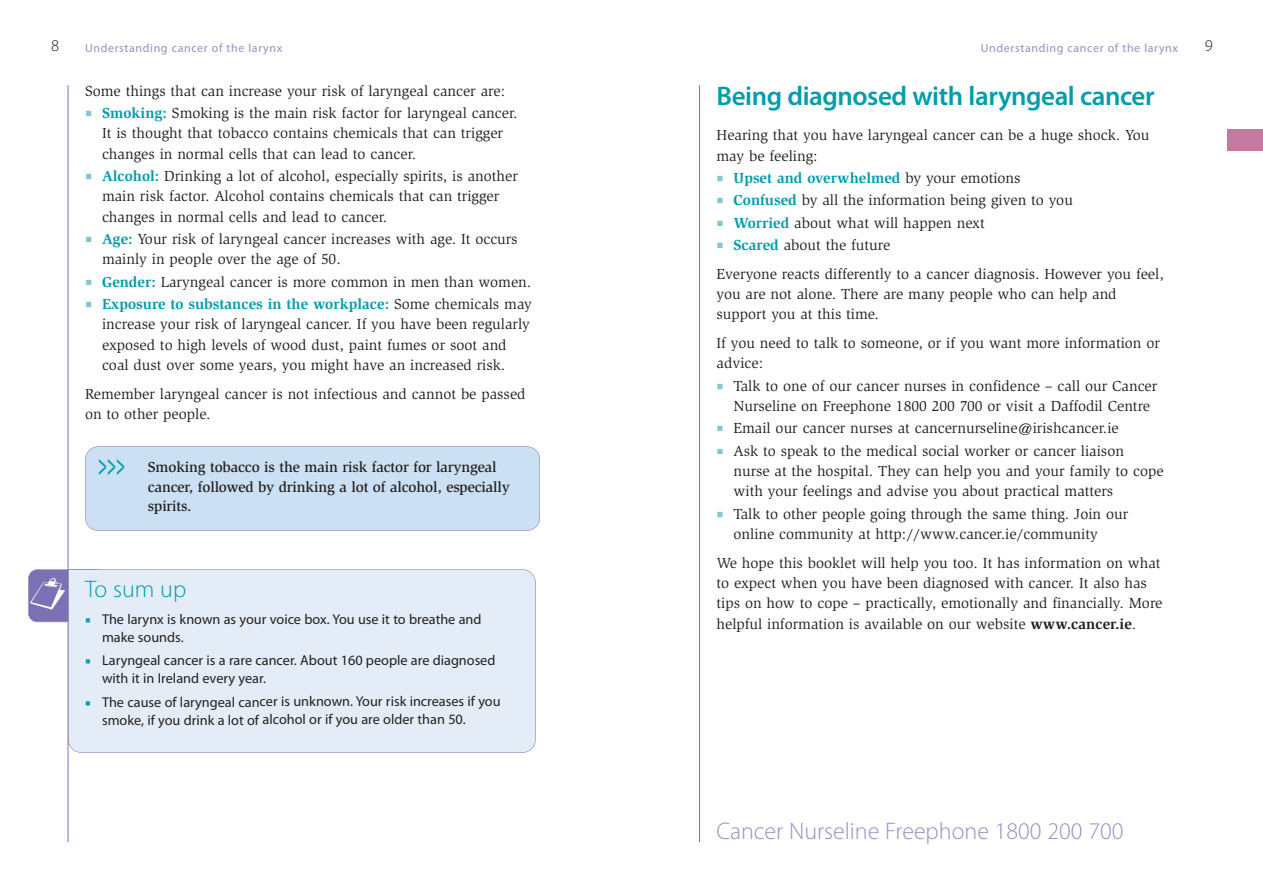
<style>
.page{position:relative;width:1263px;height:893px;background:#fff}
.page>*{position:absolute;margin:0;border:0;box-sizing:border-box;transform-origin:0 0}
.t1{font:600 27px "Myriad Pro";letter-spacing:-.015em;color:#009dad}
.t2{font:300 24px "Myriad Pro";color:#9c8dc3}
.t3{font:300 24px "Myriad Pro";color:#009dad}
.t4{font:300 16.5px "Myriad Pro";color:#231f20}
.t5{font:15px/20.2px "Slimbach Std";color:#231f20}
.t6{font:500 15px/19.5px "Slimbach Std";letter-spacing:-.01em;color:#231f20}
.t7{font:700 15px "Slimbach Std";color:#009dad}
.t8{font:14.25px/18px "Myriad Pro";color:#231f20}
.t9{font:12px "Myriad Pro";letter-spacing:.05em;color:#9c8dc3}
.s1{font-family:"Minion Pro";font-size:18px;color:#81c6d0}
.s2{font-weight:700;color:#009dad}
.s3{font-family:"Minion Pro";font-weight:400;font-size:18px;color:#81c6d0}
.s4{font-weight:400;color:#231f20}
.s5{font-weight:700}
.s6{font-family:"Myriad Pro";font-weight:600;font-size:30px;color:#009dad}
.s7{color:#fff}
.s8{font-family:"Minion Pro";color:#009dad}
</style>
<div class="page">
<hr style="left:699px;top:85px;width:1px;height:757px;background:#7a72b4">
<hr style="left:68px;top:85px;width:1px;height:757px;background:#7a72b4">
<div style="left:1227px;top:130px;width:36px;height:21px;background:#c6799e"></div>
<div style="left:29px;top:570px;width:75px;height:52px;background:#7a72b4;border-radius:9px"></div>
<div style="left:28px;top:569px;width:76px;height:53px;border:1px solid #7a72b4;border-radius:9px"></div>
<div style="left:68px;top:569px;width:468px;height:184px;background:#e4edf7"></div>
<div style="left:85px;top:447px;width:455px;height:83px;background:#cbe0f3;border-radius:13px"></div>
<div style="left:85px;top:446px;width:455px;height:85px;border:1px solid #7a72b4;border-radius:13px"></div>
<p class="t4" style="left:51px;top:39px;width:10px">8</p>
<p class="t9" style="left:85px;top:43px;width:199px">Understanding cancer of the larynx</p>
<p class="t4" style="left:1205px;top:39px;width:10px">9</p>
<p class="t5" style="left:85px;top:82px;width:422px">Some things that can increase your risk of laryngeal cancer are:</p>
<p class="t5" style="left:102px;top:104px;width:417px;text-indent:-17px"><span class="s1">■</span> <span class="s2">Smoking:</span> Smoking is the main risk factor for laryngeal cancer.<br>It is thought that tobacco contains chemicals that can trigger changes in normal cells that can lead to cancer.</p>
<p class="t5" style="left:102px;top:167px;width:417px;text-indent:-17px"><span class="s1">■</span> <span class="s2">Alcohol:</span> Drinking a lot of alcohol, especially spirits, is another main risk factor. Alcohol contains chemicals that can trigger changes in normal cells and lead to cancer.</p>
<p class="t5" style="left:102px;top:230px;width:417px;text-indent:-17px"><span class="s1">■</span> <span class="s2">Age:</span> Your risk of laryngeal cancer increases with age. It occurs mainly in people over the age of 50.</p>
<p class="t5" style="left:85px;top:273px;width:448px"><span class="s1">■</span> <span class="s2">Gender:</span> Laryngeal cancer is more common in men than women.</p>
<p class="t5" style="left:102px;top:295px;width:431px;text-indent:-17px"><span class="s1">■</span> <span class="s2">Exposure to substances in the workplace:</span> Some chemicals may increase your risk of laryngeal cancer. If you have been regularly exposed to high levels of wood dust, paint fumes or soot and coal dust over some years, you might have an increased risk.</p>
<p class="t5" style="left:85px;top:384px;width:442px">Remember laryngeal cancer is not infectious and cannot be passed on to other people.</p>
<p class="t9" style="left:981px;top:43px;width:199px">Understanding cancer of the larynx</p>
<h1 class="t1" style="left:716px;top:86px;width:440px">Being diagnosed with laryngeal cancer</h1>
<p class="t5" style="left:716px;top:126px;width:434px">Hearing that you have laryngeal cancer can be a huge shock. You may be feeling:</p>
<p class="t7" style="left:716px;top:172px;width:306px"><span class="s3">■</span> Upset and overwhelmed <span class="s4">by your emotions</span></p>
<p class="t5" style="left:716px;top:191px;width:358px"><span class="s1">■</span> <span class="s2">Confused</span> by all the information being given to you</p>
<p class="t5" style="left:716px;top:214px;width:270px"><span class="s1">■</span> <span class="s2">Worried</span> about what will happen next</p>
<p class="t5" style="left:716px;top:232px;width:449px;line-height:28.8px"><span class="s1">■</span> <span class="s2">Scared</span> about the future<br>Everyone reacts differently to a cancer diagnosis. However you feel,</p>
<p class="t5" style="left:716px;top:285px;width:402px">you are not alone. There are many people who can help and support you at this time.</p>
<p class="t5" style="left:716px;top:334px;width:445px">If you need to talk to someone, or if you want more information or advice:</p>
<p class="t5" style="left:733px;top:377px;width:425px;text-indent:-17px"><span class="s1">■</span> Talk to one of our cancer nurses in confidence – call our Cancer<br>Nurseline on Freephone 1800 200 700 or visit a Daffodil Centre</p>
<p class="t5" style="left:716px;top:419px;width:404px"><span class="s1">■</span> Email our cancer nurses at cancernurseline@irishcancer.ie</p>
<p class="t5" style="left:733px;top:442px;width:432px;text-indent:-17px"><span class="s1">■</span> Ask to speak to the medical social worker or cancer liaison nurse at the hospital. They can help you and your family to cope with your feelings and advise you about practical matters</p>
<p class="t5" style="left:733px;top:505px;width:396px;text-indent:-17px"><span class="s1">■</span> Talk to other people going through the same thing. Join our online community at http://www.cancer.ie/community</p>
<p class="t5" style="left:716px;top:554px;width:447px">We hope this booklet will help you too. It has information on what to expect when you have been diagnosed with cancer. It also has tips on how to cope – practically, emotionally and financially. More helpful information is available on our website <span class="s5">www.cancer.ie</span>.</p>
<p class="t6" style="left:148px;top:459px;width:363px;text-indent:-50px"><span class="s6">&gt;&gt;&gt;</span> Smoking tobacco is the main risk factor for laryngeal cancer, followed by drinking a lot of alcohol, especially spirits.</p>
<h2 class="t3" style="left:27px;top:580px;width:161px"><span class="s7">▪</span> To sum up</h2>
<p class="t8" style="left:102px;top:611px;width:381px;text-indent:-17px"><span class="s8">■</span> The larynx is known as your voice box. You use it to breathe and make sounds.</p>
<p class="t8" style="left:102px;top:652px;width:395px;text-indent:-17px"><span class="s8">■</span> Laryngeal cancer is a rare cancer. About 160 people are diagnosed with it in Ireland every year.</p>
<p class="t8" style="left:102px;top:694px;width:400px;text-indent:-17px"><span class="s8">■</span> The cause of laryngeal cancer is unknown. Your risk increases if you smoke, if you drink a lot of alcohol or if you are older than 50.</p>
<h2 class="t2" style="left:716px;top:822px;width:408px">Cancer Nurseline Freephone 1800 200 700</h2>
</div>
